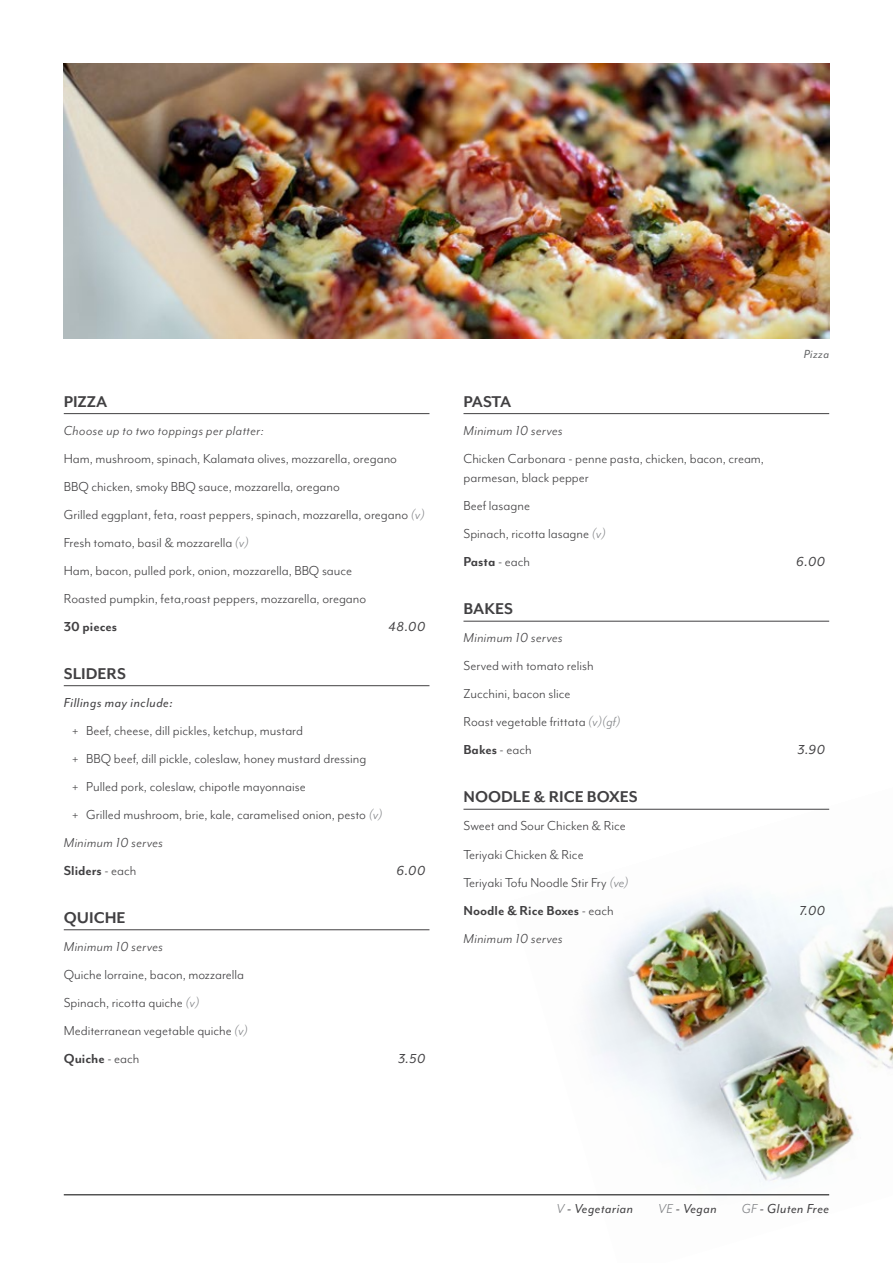
<style>
.page{position:relative;width:893px;height:1263px;background:#fff}
.page>*{position:absolute;margin:0;border:0;box-sizing:border-box;transform-origin:0 0}
.t1{font:700 18px "Mr Eaves Mod OT";color:#414042}
.t2{font:15px/28px "Mr Eaves Mod OT";color:#414042}
.t3{font:italic 15px "Mr Eaves Mod OT";letter-spacing:.03em;color:#414042}
.t4{font:italic 15px "Mr Eaves Mod OT";letter-spacing:.03em;color:#414042}
.t5{font:700 15px "Mr Eaves Mod OT";color:#414042}
.t6{font:italic 13.5px "Mr Eaves Mod OT";letter-spacing:.03em;color:#636466}
.s1{font-style:italic;color:#808285}
.s2{font-weight:400}
.s3{font-weight:700}
.s4{color:#808285}
</style>
<div class="page">
<img style="left:510px;top:808px;width:383px;height:388px">
<hr style="left:64px;top:413px;width:365px;height:1px;background:#414042">
<hr style="left:64px;top:685px;width:365px;height:1px;background:#414042">
<hr style="left:64px;top:929px;width:365px;height:1px;background:#414042">
<hr style="left:463px;top:413px;width:366px;height:1px;background:#414042">
<hr style="left:463px;top:621px;width:366px;height:1px;background:#414042">
<hr style="left:463px;top:809px;width:366px;height:1px;background:#414042">
<hr style="left:64px;top:1194px;width:765px;height:1px;background:#000">
<img style="left:64px;top:64px;width:765px;height:274px">
<p class="t1" style="left:64px;top:392px;width:45px">PIZZA</p>
<p class="t3" style="left:64px;top:422px;width:202px">Choose up to two toppings per platter:</p>
<p class="t2" style="left:64px;top:445px;width:362px">Ham, mushroom, spinach, Kalamata olives, mozzarella, oregano BBQ chicken, smoky BBQ sauce, mozzarella, oregano<br>Grilled eggplant, feta, roast peppers, spinach, mozzarella, oregano <span class="s1">(v)<br></span>Fresh tomato, basil &amp; mozzarella <span class="s1">(v)<br></span>Ham, bacon, pulled pork, onion, mozzarella, BBQ sauce<br>Roasted pumpkin, feta,roast peppers, mozzarella, oregano</p>
<p class="t5" style="left:64px;top:618px;width:55px">30 pieces</p>
<p class="t4" style="left:389px;top:618px;width:38px">48.00</p>
<p class="t1" style="left:64px;top:664px;width:64px">SLIDERS</p>
<p class="t4" style="left:64px;top:694px;width:111px">Fillings may include:</p>
<p class="t2" style="left:72px;top:717px;width:232px">+ Beef, cheese, dill pickles, ketchup, mustard</p>
<p class="t2" style="left:72px;top:745px;width:296px">+ BBQ beef, dill pickle, coleslaw, honey mustard dressing</p>
<p class="t2" style="left:72px;top:773px;width:235px">+ Pulled pork, coleslaw, chipotle mayonnaise</p>
<p class="t2" style="left:72px;top:801px;width:312px">+ Grilled mushroom, brie, kale, caramelised onion, pesto <span class="s1">(v)</span></p>
<p class="t3" style="left:64px;top:834px;width:101px">Minimum 10 serves</p>
<p class="t5" style="left:64px;top:862px;width:74px">Sliders <span class="s2">- each</span></p>
<p class="t4" style="left:397px;top:862px;width:30px">6.00</p>
<p class="t1" style="left:64px;top:908px;width:63px">QUICHE</p>
<p class="t3" style="left:64px;top:938px;width:101px">Minimum 10 serves</p>
<p class="t2" style="left:64px;top:961px;width:186px">Quiche lorraine, bacon, mozzarella<br>Spinach, ricotta quiche <span class="s1">(v)<br></span>Mediterranean vegetable quiche <span class="s1">(v)<br></span><span class="s3">Quiche</span> - each</p>
<p class="t4" style="left:398px;top:1050px;width:29px">3.50</p>
<p class="t1" style="left:463px;top:392px;width:49px">PASTA</p>
<p class="t3" style="left:463px;top:422px;width:101px">Minimum 10 serves</p>
<p class="t2" style="left:463px;top:449px;width:302px;line-height:19.5px">Chicken Carbonara - penne pasta, chicken, bacon, cream, parmesan, black pepper</p>
<p class="t2" style="left:463px;top:492px;width:144px">Beef lasagne<br>Spinach, ricotta lasagne <span class="s1">(v)<br></span><span class="s3">Pasta</span> - each</p>
<p class="t1" style="left:463px;top:599px;width:51px">BAKES</p>
<p class="t3" style="left:463px;top:630px;width:101px">Minimum 10 serves</p>
<p class="t2" style="left:463px;top:652px;width:159px">Served with tomato relish<br>Zucchini, bacon slice<br>Roast vegetable frittata <span class="s1">(v)(gf)<br></span><span class="s3">Bakes</span> - each</p>
<p class="t1" style="left:463px;top:787px;width:176px">NOODLE &amp; RICE BOXES</p>
<p class="t2" style="left:463px;top:812px;width:167px">Sweet and Sour Chicken &amp; Rice<br>Teriyaki Chicken &amp; Rice<br>Teriyaki Tofu Noodle Stir Fry <span class="s1">(ve)<br></span><span class="s3">Noodle &amp; Rice Boxes</span> - each</p>
<p class="t3" style="left:463px;top:930px;width:101px">Minimum 10 serves</p>
<p class="t6" style="left:804px;top:346px;width:27px">Pizza</p>
<p class="t4" style="left:796px;top:554px;width:30px">6.00</p>
<p class="t4" style="left:798px;top:742px;width:29px">3.90</p>
<p class="t4" style="left:799px;top:902px;width:27px">7.00</p>
<p class="t4" style="left:556px;top:1200px;width:78px"><span class="s4">V</span> - Vegetarian</p>
<p class="t4" style="left:658px;top:1200px;width:60px"><span class="s4">VE</span> - Vegan</p>
<p class="t4" style="left:742px;top:1200px;width:89px"><span class="s4">GF</span> - Gluten Free</p>
</div>
